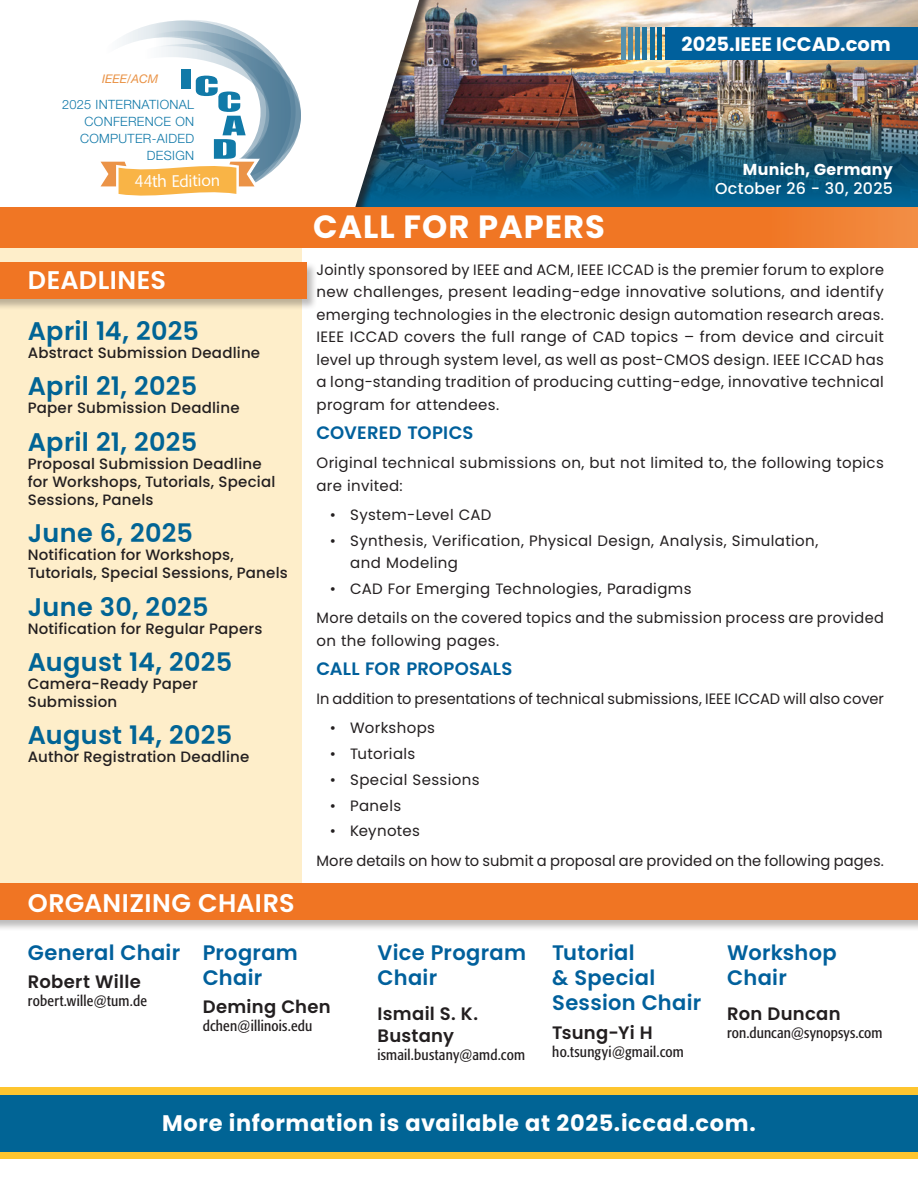
<style>
.page{position:relative;width:918px;height:1188px;background:#fff}
.page>*{position:absolute;margin:0;border:0;box-sizing:border-box;transform-origin:0 0}
.t1{font:700 32.1px "Poppins";letter-spacing:.03em;color:#fff}
.t2{font:600 25.5px "Poppins";letter-spacing:.01em;color:#016495}
.t3{font:600 25.5px "Poppins";letter-spacing:.015em;color:#fff}
.t4{font:700 22.5px "Poppins";letter-spacing:.03em;color:#fff}
.t5{font:600 21px/25.2px "Poppins";letter-spacing:.015em;color:#00609c}
.t6{font:700 19.5px "Poppins";color:#fff}
.t7{font:600 18px/21.6px "Poppins";letter-spacing:.02em;color:#231f20}
.t8{font:600 18px "Poppins";letter-spacing:.01em;color:#00609c}
.t9{font:17.25px "Mundo Sans Std";color:#fff}
.t10{font:500 15.9px/19px "Poppins";letter-spacing:.02em;color:#fff;text-align:right}
.t11{font:15px/22.5px "Poppins";letter-spacing:.025em;color:#231f20;text-align:justify;scale:.96 1}
.t12{font:15px/22.5px "Poppins";letter-spacing:.025em;color:#231f20}
.t13{font:500 15px/18px "Poppins";letter-spacing:.01em;color:#231f20}
.t14{font:15px "Poppins";letter-spacing:.005em;color:#231f20}
.t15{font:condensed 15px "Formata";letter-spacing:.015em;color:#231f20}
.t16{font:300 12.75px/16.8px "Helvetica Neue LT Std";letter-spacing:.025em;color:#0f78a8;text-align:right}
.t17{font:italic 12px "Helvetica Neue LT Std";color:#e99245}
.s1{font-size:18.15px}
.s2{font-weight:700}
</style>
<div class="page">
<img style="left:454px;top:0;width:464px;height:108px">
<img style="left:454px;top:109px;width:464px;height:98px">
<div style="left:0;top:238px;width:301px;height:664px;background:#feeeca"></div>
<div style="left:0;top:0;width:454px;height:238px;background:#231f20;opacity:.75"></div>
<svg style="left:0;top:0;width:419px;height:207px"></svg>
<svg style="left:0;top:207px;width:918px;height:41px"></svg>
<svg style="left:79px;top:20px;width:222px;height:176px"></svg>
<div style="left:666px;top:27px;width:252px;height:33px;background:#00609c"></div>
<hr style="left:658px;top:27px;width:4px;height:33px;background:#016495">
<hr style="left:650px;top:27px;width:4px;height:33px;background:#126b99">
<hr style="left:643px;top:27px;width:4px;height:33px;background:#24759e">
<hr style="left:636px;top:27px;width:4px;height:33px;background:#3380a3">
<hr style="left:628px;top:27px;width:4px;height:33px;background:#4587a8">
<hr style="left:621px;top:27px;width:4px;height:33px;background:#5791ad">
<div style="left:0;top:262px;width:318px;height:49px;background:#231f20;opacity:.3"></div>
<div style="left:0;top:262px;width:306px;height:37px;background:#f07523"></div>
<div style="left:0;top:883px;width:918px;height:49px;background:#231f20;opacity:.3"></div>
<div style="left:0;top:884px;width:918px;height:36px;background:#f07523"></div>
<div style="left:0;top:1088px;width:918px;height:72px;background:#fec52f"></div>
<div style="left:0;top:1095px;width:918px;height:57px;background:#016495"></div>
<p class="t17" style="left:102px;top:72px;width:57px">IEEE/ACM</p>
<p class="t16" style="left:62px;top:96px;width:134px">2025 INTERNATIONAL<br>CONFERENCE ON<br>COMPUTER-AIDED<br>DESIGN</p>
<p class="t9" style="left:134px;top:172px;width:87px;rotate:-1deg">44<span class="s1">th</span> Edition</p>
<p class="t3" style="left:28px;top:266px;width:140px">DEADLINES</p>
<p class="t2" style="left:28px;top:316px;width:173px">April 14, 2025</p>
<p class="t13" style="left:28px;top:344px;width:234px">Abstract Submission Deadline</p>
<p class="t2" style="left:28px;top:372px;width:171px">April 21, 2025</p>
<p class="t13" style="left:28px;top:399px;width:213px">Paper Submission Deadline</p>
<p class="t2" style="left:28px;top:427px;width:171px">April 21, 2025</p>
<p class="t13" style="left:28px;top:455px;width:249px">Proposal Submission Deadline for Workshops, Tutorials, Special<br>Sessions, Panels</p>
<p class="t2" style="left:28px;top:518px;width:167px">June 6, 2025</p>
<p class="t13" style="left:28px;top:546px;width:262px">Notification for Workshops,<br>Tutorials, Special Sessions, Panels</p>
<p class="t2" style="left:28px;top:592px;width:182px">June 30, 2025</p>
<p class="t13" style="left:28px;top:619px;width:236px">Notification for Regular Papers</p>
<p class="t2" style="left:28px;top:647px;width:206px">August 14, 2025</p>
<p class="t13" style="left:28px;top:675px;width:172px">Camera-Ready Paper<br>Submission</p>
<p class="t2" style="left:28px;top:721px;width:206px">August 14, 2025</p>
<p class="t13" style="left:28px;top:748px;width:223px">Author Registration Deadline</p>
<p class="t6" style="left:682px;top:32px;width:211px">2025.IEEE ICCAD.com</p>
<p class="t1" style="left:313px;top:209px;width:293px">CALL FOR PAPERS</p>
<p class="t10" style="left:715px;top:160px;width:179px"><span class="s2">Munich, Germany<br></span>October 26 - 30, 2025</p>
<p class="t11" style="left:316px;top:258px;width:593px">Jointly sponsored by IEEE and ACM, IEEE ICCAD is the premier forum to explore new challenges, present leading-edge innovative solutions, and identify emerging technologies in the electronic design automation research areas.<br>IEEE ICCAD covers the full range of CAD topics – from device and circuit level up through system level, as well as post-CMOS design. IEEE ICCAD has a long-standing tradition of producing cutting-edge, innovative technical program for attendees.</p>
<p class="t8" style="left:316px;top:422px;width:159px">COVERED TOPICS</p>
<p class="t12" style="left:316px;top:452px;width:569px">Original technical submissions on, but not limited to, the following topics are invited:</p>
<p class="t12" style="left:330px;top:504px;width:163px">• System-Level CAD</p>
<p class="t12" style="left:350px;top:529px;width:470px;text-indent:-20px">• Synthesis, Verification, Physical Design, Analysis, Simulation, and Modeling</p>
<p class="t12" style="left:330px;top:578px;width:363px">• CAD For Emerging Technologies, Paradigms</p>
<p class="t12" style="left:316px;top:607px;width:569px">More details on the covered topics and the submission process are provided on the following pages.</p>
<p class="t8" style="left:316px;top:658px;width:197px">CALL FOR PROPOSALS</p>
<p class="t14" style="left:316px;top:690px;width:569px">In addition to presentations of technical submissions, IEEE ICCAD will also cover</p>
<p class="t12" style="left:330px;top:717px;width:107px">• Workshops</p>
<p class="t12" style="left:330px;top:743px;width:87px">• Tutorials</p>
<p class="t12" style="left:330px;top:768px;width:151px">• Special Sessions</p>
<p class="t12" style="left:330px;top:794px;width:73px">• Panels</p>
<p class="t12" style="left:330px;top:820px;width:92px">• Keynotes</p>
<p class="t14" style="left:316px;top:852px;width:569px">More details on how to submit a proposal are provided on the following pages.</p>
<p class="t3" style="left:28px;top:888px;width:268px">ORGANIZING CHAIRS</p>
<p class="t5" style="left:28px;top:940px;width:154px">General Chair</p>
<p class="t7" style="left:28px;top:971px;width:114px">Robert Wille</p>
<p class="t15" style="left:28px;top:992px;width:121px">robert.wille@tum.de</p>
<p class="t5" style="left:203px;top:940px;width:97px">Program<br>Chair</p>
<p class="t7" style="left:203px;top:996px;width:130px">Deming Chen</p>
<p class="t15" style="left:203px;top:1017px;width:111px">dchen@illinois.edu</p>
<p class="t5" style="left:378px;top:940px;width:150px">Vice Program<br>Chair</p>
<p class="t7" style="left:378px;top:1003px;width:102px">Ismail S. K.<br>Bustany</p>
<p class="t15" style="left:378px;top:1046px;width:149px">ismail.bustany@amd.com</p>
<p class="t5" style="left:552px;top:940px;width:151px">Tutorial<br>&amp; Special<br>Session Chair</p>
<p class="t7" style="left:552px;top:1022px;width:102px">Tsung-Yi H</p>
<p class="t15" style="left:552px;top:1043px;width:133px">ho.tsungyi@gmail.com</p>
<p class="t5" style="left:727px;top:940px;width:111px">Workshop<br>Chair</p>
<p class="t7" style="left:727px;top:1003px;width:115px">Ron Duncan</p>
<p class="t15" style="left:727px;top:1024px;width:157px">ron.duncan@synopsys.com</p>
<p class="t4" style="left:162px;top:1110px;width:595px">More information is available at 2025.iccad.com.</p>
</div>
